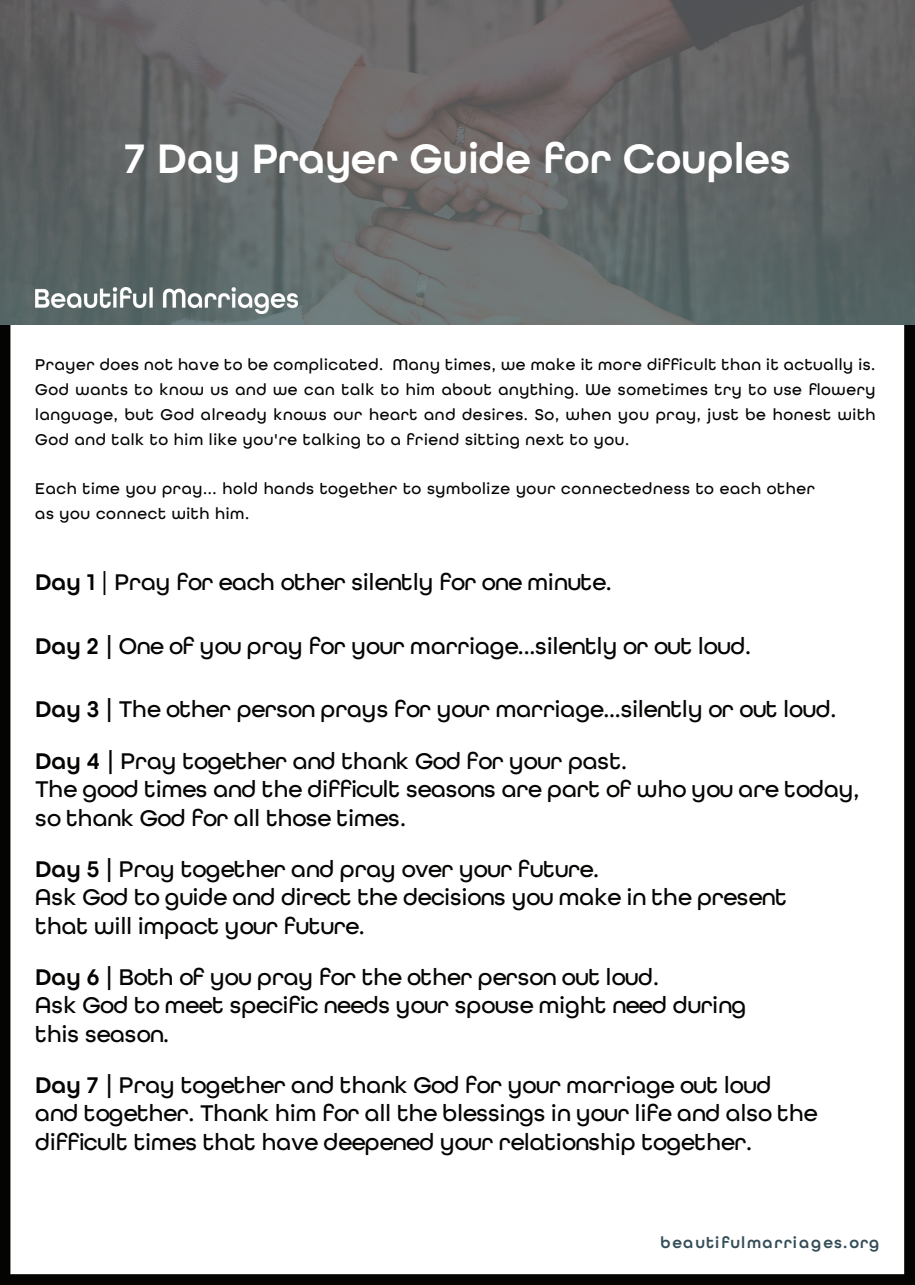
<style>
.page{position:relative;width:915px;height:1285px;background:#fff}
.page>*{position:absolute;margin:0;border:0;box-sizing:border-box;transform-origin:0 0}
.t1{font:600 43.5px "All Round Gothic";color:#fff}
.t2{font:500 24px/28.5px "All Round Gothic";letter-spacing:.005em;color:#040503}
.t3{font:500 16.5px/24.8px "All Round Gothic";letter-spacing:.04em;color:#040503;text-align:justify}
.t4{font:600 16.5px "All Round Gothic";letter-spacing:.065em;color:#344d59}
.s1{font-weight:600}
</style>
<div class="page">
<img style="left:0;top:324px;width:914px;height:960px">
<img style="left:0;top:0;width:914px;height:324px">
<img style="left:35px;top:288px;width:262px;height:25px">
<h1 class="t1" style="left:124px;top:133px;width:667px">7 Day Prayer Guide for Couples</h1>
<p class="t3" style="left:35px;top:352px;width:841px">Prayer does not have to be complicated. Many times, we make it more difficult than it actually is.<br>God wants to know us and we can talk to him about anything. We sometimes try to use flowery language, but God already knows our heart and desires. So, when you pray, just be honest with God and talk to him like you're talking to a friend sitting next to you.</p>
<p class="t3" style="left:35px;top:476px;width:780px">Each time you pray... hold hands together to symbolize your connectedness to each other as you connect with him.</p>
<p class="t2" style="left:35px;top:567px;width:577px"><span class="s1">Day 1</span> | Pray for each other silently for one minute.</p>
<p class="t2" style="left:35px;top:631px;width:717px"><span class="s1">Day 2 |</span> One of you pray for your marriage...silently or out loud.</p>
<p class="t2" style="left:35px;top:683px;width:802px;line-height:51px"><span class="s1">Day 3 |</span> The other person prays for your marriage...silently or out loud.<br><span class="s1">Day 4 |</span> Pray together and thank God for your past.</p>
<p class="t2" style="left:35px;top:774px;width:825px">The good times and the difficult seasons are part of who you are today, so thank God for all those times.</p>
<p class="t2" style="left:35px;top:854px;width:752px"><span class="s1">Day 5 |</span> Pray together and pray over your future.<br>Ask God to guide and direct the decisions you make in the present that will impact your future.</p>
<p class="t2" style="left:35px;top:961px;width:712px"><span class="s1">Day 6 |</span> Both of you pray for the other person out loud.<br>Ask God to meet specific needs your spouse might need during this season.</p>
<p class="t2" style="left:35px;top:1069px;width:783px"><span class="s1">Day 7 |</span> Pray together and thank God for your marriage out loud and together. Thank him for all the blessings in your life and also the difficult times that have deepened your relationship together.</p>
<p class="t4" style="left:660px;top:1232px;width:220px">beautifulmarriages.org</p>
</div>
